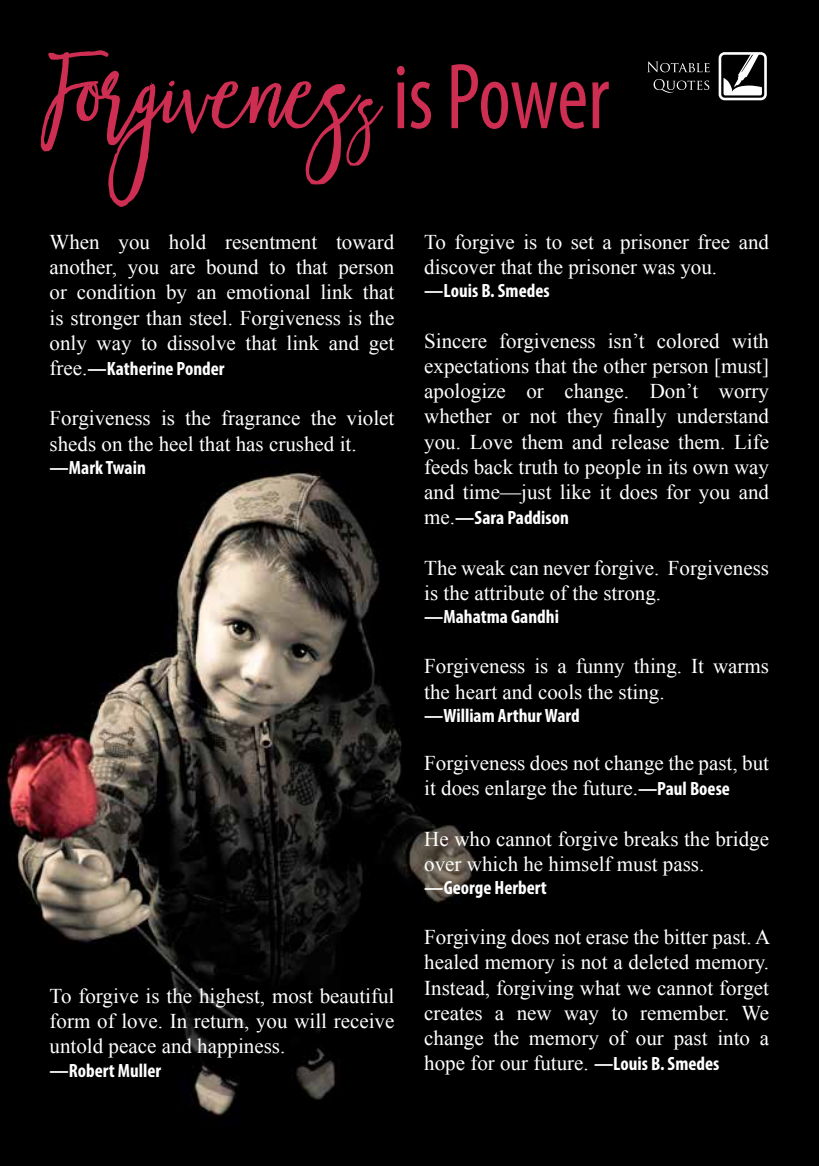
<style>
.page{position:relative;width:819px;height:1166px;background:#fff}
.page>*{position:absolute;margin:0;border:0;box-sizing:border-box;transform-origin:0 0}
.t1{font:700 126px "Tropical Nights";color:#cd2e52;scale:.9 1}
.t2{font:21px/25.2px "Times New Roman";color:#fff}
.t3{font:700 condensed 19.25px "Myriad Pro";color:#fff}
.s1{font-size:84px}
.s2{font-family:"Myriad Pro";font-weight:400;font-stretch:condensed;font-size:94.5px}
.s3{font-family:"Times New Roman";font-weight:400;font-stretch:normal;font-size:21px}
.s4{font-family:"Myriad Pro";font-weight:700;font-stretch:condensed;font-size:19.25px}
</style>
<div class="page">
<img style="left:0;top:0;width:819px;height:1166px">
<svg style="left:647px;top:61px;width:62px;height:11px"></svg>
<svg style="left:653px;top:79px;width:56px;height:14px"></svg>
<div style="left:718px;top:52px;width:48px;height:48px;border:3px solid #fff;border-radius:5px"></div>
<svg style="left:723px;top:53px;width:38px;height:42px"></svg>
<h1 class="t1" style="left:58px;top:11px;width:614px">Forgivenes<span class="s1">s</span> <span class="s2">isPower</span></h1>
<p class="t2" style="left:50px;top:229px;width:346px;text-align:justify">When you hold resentment toward another, you are bound to that person or condition by an emotional link that is stronger than steel. Forgiveness is the only way to dissolve that link and get</p>
<p class="t3" style="left:50px;top:357px;width:176px"><span class="s3">free.</span>—Katherine Ponder</p>
<p class="t2" style="left:50px;top:405px;width:346px">Forgiveness is the fragrance the violet sheds on the heel that has crushed it.</p>
<p class="t3" style="left:50px;top:455px;width:98px">—Mark Twain</p>
<p class="t2" style="left:424px;top:229px;width:346px">To forgive is to set a prisoner free and discover that the prisoner was you.</p>
<p class="t3" style="left:424px;top:279px;width:127px">—Louis B. Smedes</p>
<p class="t2" style="left:424px;top:328px;width:346px;text-align:justify">Sincere forgiveness isn’t colored with expectations that the other person [must] apologize or change. Don’t worry whether or not they finally understand you. Love them and release them. Life feeds back truth to people in its own way and time—just like it does for you and</p>
<p class="t3" style="left:424px;top:506px;width:146px"><span class="s3">me.</span>—Sara Paddison</p>
<p class="t2" style="left:424px;top:555px;width:346px">The weak can never forgive. Forgiveness is the attribute of the strong.</p>
<p class="t3" style="left:424px;top:604px;width:136px">—Mahatma Gandhi</p>
<p class="t2" style="left:424px;top:653px;width:346px">Forgiveness is a funny thing. It warms the heart and cools the sting.</p>
<p class="t3" style="left:424px;top:703px;width:157px">—William Arthur Ward</p>
<p class="t2" style="left:424px;top:750px;width:346px">Forgiveness does not change the past, but it does enlarge the future.<span class="s4">—Paul Boese</span></p>
<p class="t2" style="left:424px;top:825px;width:346px">He who cannot forgive breaks the bridge over which he himself must pass.</p>
<p class="t3" style="left:424px;top:875px;width:124px">—George Herbert</p>
<p class="t2" style="left:424px;top:924px;width:347px;text-align:justify">Forgiving does not erase the bitter past. A healed memory is not a deleted memory.<br>Instead, forgiving what we cannot forget creates a new way to remember. We change the memory of our past into a hope for our future. <span class="s4">—Louis B. Smedes</span></p>
<p class="t2" style="left:50px;top:983px;width:346px;text-align:justify">To forgive is the highest, most beautiful form of love. In return, you will receive untold peace and happiness.</p>
<p class="t3" style="left:50px;top:1058px;width:113px">—Robert Muller</p>
</div>
